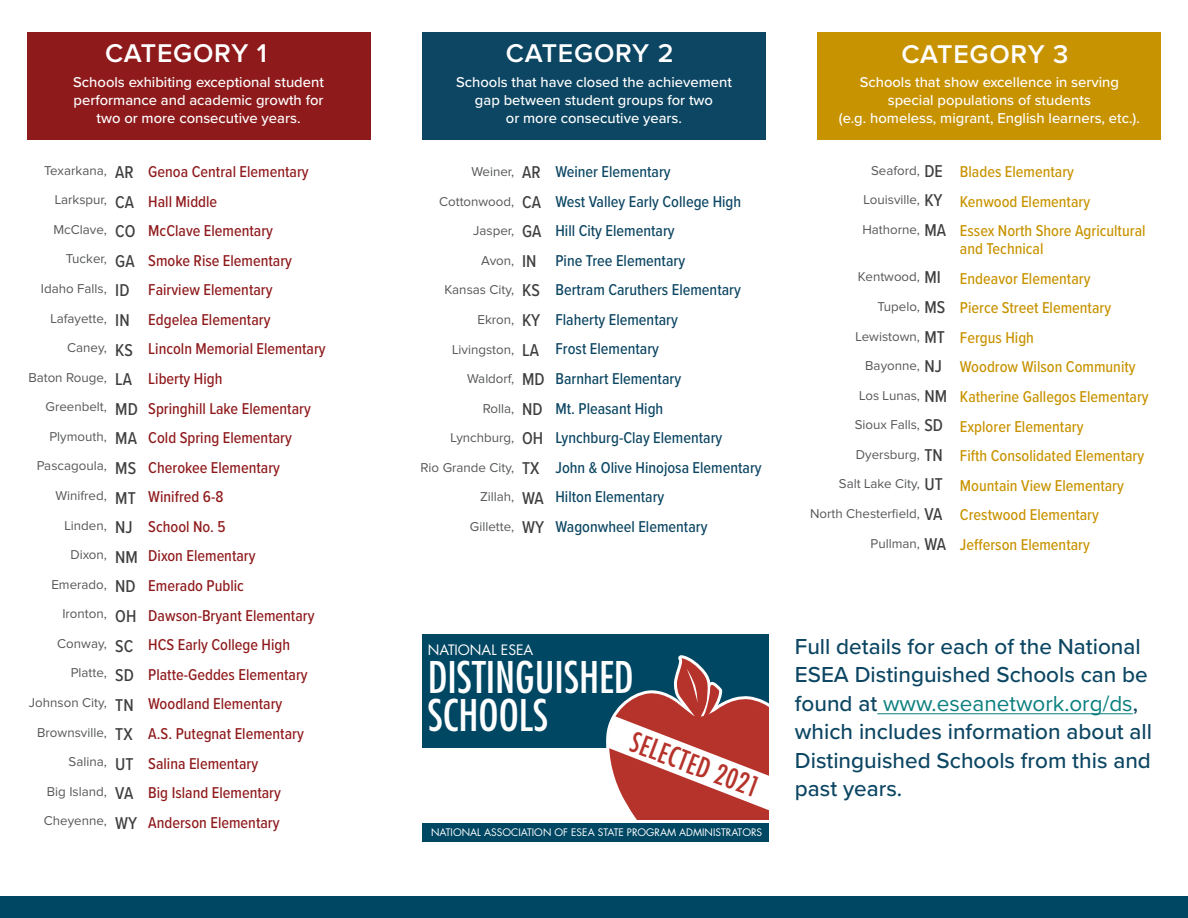
<style>
.page{position:relative;width:1188px;height:918px;background:#fff}
.page>*{position:absolute;margin:0;border:0;box-sizing:border-box;transform-origin:0 0}
.t1{font:condensed 42.45px/37.8px "Futura Std";color:#fff}
.t2{font:500 condensed 27.3px "Futura";color:#b6332b}
.t3{font:600 26.55px "Proxima Nova";letter-spacing:.03em;color:#fff}
.t4{font:500 22.5px/28.5px "Proxima Nova";color:#0c4663}
.t5{font:500 17.7px/29.5px "Proxima Nova Cond";color:#3e3e3f}
.t6{font:500 16.2px/29.5px "Proxima Nova Cond";color:#8f1a1c}
.t7{font:500 16.2px/29.5px "Proxima Nova Cond";color:#c89300}
.t8{font:500 16.2px/29.5px "Proxima Nova Cond";color:#0c4663}
.t9{font:500 14.85px/17.7px "Proxima Nova";color:#fff;text-align:center}
.t10{font:13.95px "Futura Std";color:#fff}
.t11{font:13.35px "Proxima Nova";color:#57585a}
.t12{font:10.05px "Futura Std";color:#fff}
.s1{font-weight:400;color:#0a7f7e}
</style>
<div class="page">
<div style="left:422px;top:634px;width:347px;height:114px;background:#004763"></div>
<div style="left:422px;top:823px;width:347px;height:19px;background:#004763"></div>
<svg style="left:606px;top:655px;width:163px;height:165px"></svg>
<div style="left:27px;top:32px;width:343px;height:108px;background:#8f1a1c"></div>
<div style="left:0;top:896px;width:1188px;height:22px;background:#004763"></div>
<hr style="left:877px;top:714px;width:256px;height:1px;background:#0a7f7e">
<div style="left:818px;top:32px;width:343px;height:108px;background:#c89300"></div>
<div style="left:422px;top:32px;width:344px;height:108px;background:#0c4663"></div>
<h3 class="t3" style="left:92px;top:37px;width:163px">CATEGORY 1</h3>
<h3 class="t3" style="left:105px;top:41px;width:163px">CATEGORY 1</h3>
<p class="t9" style="left:73px;top:73px;width:252px">Schools exhibiting exceptional student performance and academic growth for two or more consecutive years.</p>
<p class="t11" style="left:44px;top:164px;width:64px">Texarkana,</p>
<p class="t11" style="left:55px;top:194px;width:54px">Larkspur,</p>
<p class="t11" style="left:53px;top:223px;width:55px">McClave,</p>
<p class="t11" style="left:66px;top:253px;width:43px">Tucker,</p>
<p class="t11" style="left:41px;top:282px;width:67px">Idaho Falls,</p>
<p class="t11" style="left:50px;top:312px;width:58px">Lafayette,</p>
<p class="t11" style="left:67px;top:342px;width:41px">Caney,</p>
<p class="t11" style="left:28px;top:371px;width:80px">Baton Rouge,</p>
<p class="t11" style="left:46px;top:401px;width:63px">Greenbelt,</p>
<p class="t11" style="left:50px;top:430px;width:59px">Plymouth,</p>
<p class="t11" style="left:37px;top:460px;width:72px">Pascagoula,</p>
<p class="t11" style="left:55px;top:489px;width:53px">Winifred,</p>
<p class="t11" style="left:64px;top:519px;width:44px">Linden,</p>
<p class="t11" style="left:71px;top:549px;width:38px">Dixon,</p>
<p class="t11" style="left:51px;top:578px;width:57px">Emerado,</p>
<p class="t11" style="left:62px;top:608px;width:46px">Ironton,</p>
<p class="t11" style="left:57px;top:637px;width:51px">Conway,</p>
<p class="t11" style="left:71px;top:667px;width:38px">Platte,</p>
<p class="t11" style="left:29px;top:696px;width:79px">Johnson City,</p>
<p class="t11" style="left:37px;top:726px;width:71px">Brownsville,</p>
<p class="t11" style="left:69px;top:756px;width:40px">Salina,</p>
<p class="t11" style="left:47px;top:785px;width:61px">Big Island,</p>
<p class="t11" style="left:44px;top:815px;width:65px">Cheyenne,</p>
<h3 class="t5" style="left:115px;top:157px;width:24px">AR<br>CA<br>CO<br>GA<br>ID<br>IN<br>KS<br>LA<br>MD<br>MA<br>MS<br>MT<br>NJ<br>NM<br>ND<br>OH<br>SC<br>SD<br>TN<br>TX<br>UT<br>VA<br>WY</h3>
<p class="t6" style="left:148px;top:156px;width:179px">Genoa Central Elementary<br>Hall Middle<br>McClave Elementary<br>Smoke Rise Elementary<br>Fairview Elementary<br>Edgelea Elementary<br>Lincoln Memorial Elementary<br>Liberty High<br>Springhill Lake Elementary<br>Cold Spring Elementary<br>Cherokee Elementary<br>Winifred 6-8<br>School No. 5<br>Dixon Elementary<br>Emerado Public<br>Dawson-Bryant Elementary<br>HCS Early College High<br>Platte-Geddes Elementary<br>Woodland Elementary<br>A.S. Putegnat Elementary<br>Salina Elementary<br>Big Island Elementary<br>Anderson Elementary</p>
<h3 class="t3" style="left:493px;top:37px;width:169px">CATEGORY 2</h3>
<h3 class="t3" style="left:901px;top:42px;width:168px">CATEGORY 3</h3>
<p class="t9" style="left:456px;top:73px;width:277px">Schools that have closed the achievement gap between student groups for two<br>or more consecutive years.</p>
<h3 class="t3" style="left:900px;top:38px;width:168px">CATEGORY 3</h3>
<p class="t9" style="left:839px;top:73px;width:303px">Schools that show excellence in serving special populations of students<br>(e.g. homeless, migrant, English learners, etc.).</p>
<h3 class="t3" style="left:506px;top:41px;width:169px">CATEGORY 2</h3>
<p class="t11" style="left:471px;top:166px;width:44px">Weiner,</p>
<p class="t11" style="left:439px;top:195px;width:77px">Cottonwood,</p>
<p class="t11" style="left:473px;top:225px;width:43px">Jasper,</p>
<p class="t11" style="left:481px;top:254px;width:35px">Avon,</p>
<p class="t11" style="left:445px;top:284px;width:71px">Kansas City,</p>
<p class="t11" style="left:477px;top:313px;width:38px">Ekron,</p>
<p class="t11" style="left:452px;top:343px;width:64px">Livingston,</p>
<p class="t11" style="left:467px;top:373px;width:49px">Waldorf,</p>
<p class="t11" style="left:483px;top:402px;width:33px">Rolla,</p>
<p class="t11" style="left:451px;top:432px;width:65px">Lynchburg,</p>
<p class="t11" style="left:421px;top:461px;width:95px">Rio Grande City,</p>
<p class="t11" style="left:480px;top:491px;width:36px">Zillah,</p>
<p class="t11" style="left:470px;top:521px;width:46px">Gillette,</p>
<h3 class="t5" style="left:522px;top:157px;width:24px">AR<br>CA<br>GA<br>IN<br>KS<br>KY<br>LA<br>MD<br>ND<br>OH<br>TX<br>WA<br>WY</h3>
<p class="t8" style="left:555px;top:156px;width:208px">Weiner Elementary<br>West Valley Early College High<br>Hill City Elementary<br>Pine Tree Elementary<br>Bertram Caruthers Elementary<br>Flaherty Elementary<br>Frost Elementary<br>Barnhart Elementary<br>Mt. Pleasant High<br>Lynchburg-Clay Elementary<br>John &amp; Olive Hinojosa Elementary<br>Hilton Elementary<br>Wagonwheel Elementary</p>
<h3 class="t5" style="left:924px;top:155px;width:23px">DE<br>KY<br>MA</h3>
<h3 class="t5" style="left:924px;top:262px;width:24px">MI<br>MS<br>MT<br>NJ<br>NM<br>SD<br>TN<br>UT<br>VA<br>WA</h3>
<p class="t11" style="left:871px;top:164px;width:50px">Seaford,</p>
<p class="t11" style="left:864px;top:194px;width:58px">Louisville,</p>
<p class="t11" style="left:862px;top:223px;width:59px">Hathorne,</p>
<p class="t11" style="left:858px;top:271px;width:64px">Kentwood,</p>
<p class="t11" style="left:878px;top:300px;width:44px">Tupelo,</p>
<p class="t11" style="left:856px;top:330px;width:66px">Lewistown,</p>
<p class="t11" style="left:865px;top:360px;width:56px">Bayonne,</p>
<p class="t11" style="left:859px;top:389px;width:62px">Los Lunas,</p>
<p class="t11" style="left:855px;top:419px;width:67px">Sioux Falls,</p>
<p class="t11" style="left:856px;top:448px;width:66px">Dyersburg,</p>
<p class="t11" style="left:839px;top:478px;width:83px">Salt Lake City,</p>
<p class="t11" style="left:810px;top:507px;width:111px">North Chesterfield,</p>
<p class="t11" style="left:871px;top:537px;width:51px">Pullman,</p>
<p class="t7" style="left:960px;top:156px;width:187px">Blades Elementary<br>Kenwood Elementary<br>Essex North Shore Agricultural</p>
<p class="t7" style="left:960px;top:233px;width:190px">and Technical<br>Endeavor Elementary<br>Pierce Street Elementary<br>Fergus High<br>Woodrow Wilson Community<br>Katherine Gallegos Elementary<br>Explorer Elementary<br>Fifth Consolidated Elementary<br>Mountain View Elementary<br>Crestwood Elementary<br>Jefferson Elementary</p>
<p class="t10" style="left:428px;top:641px;width:107px">NATIONAL ESEA</p>
<h1 class="t1" style="left:428px;top:658px;width:207px">DISTINGUISHED<br>SCHOOLS</h1>
<h2 class="t2" style="left:637px;top:724px;width:138px;rotate:21deg">SELECTED 2021</h2>
<p class="t12" style="left:431px;top:826px;width:333px">NATIONAL ASSOCIATION OF ESEA STATE PROGRAM ADMINISTRATORS</p>
<h3 class="t4" style="left:795px;top:631px;width:359px">Full details for each of the National<br>ESEA Distinguished Schools can be found at <span class="s1">www.eseanetwork.org/ds</span>, which includes information about all<br>Distinguished Schools from this and past years.</h3>
</div>
